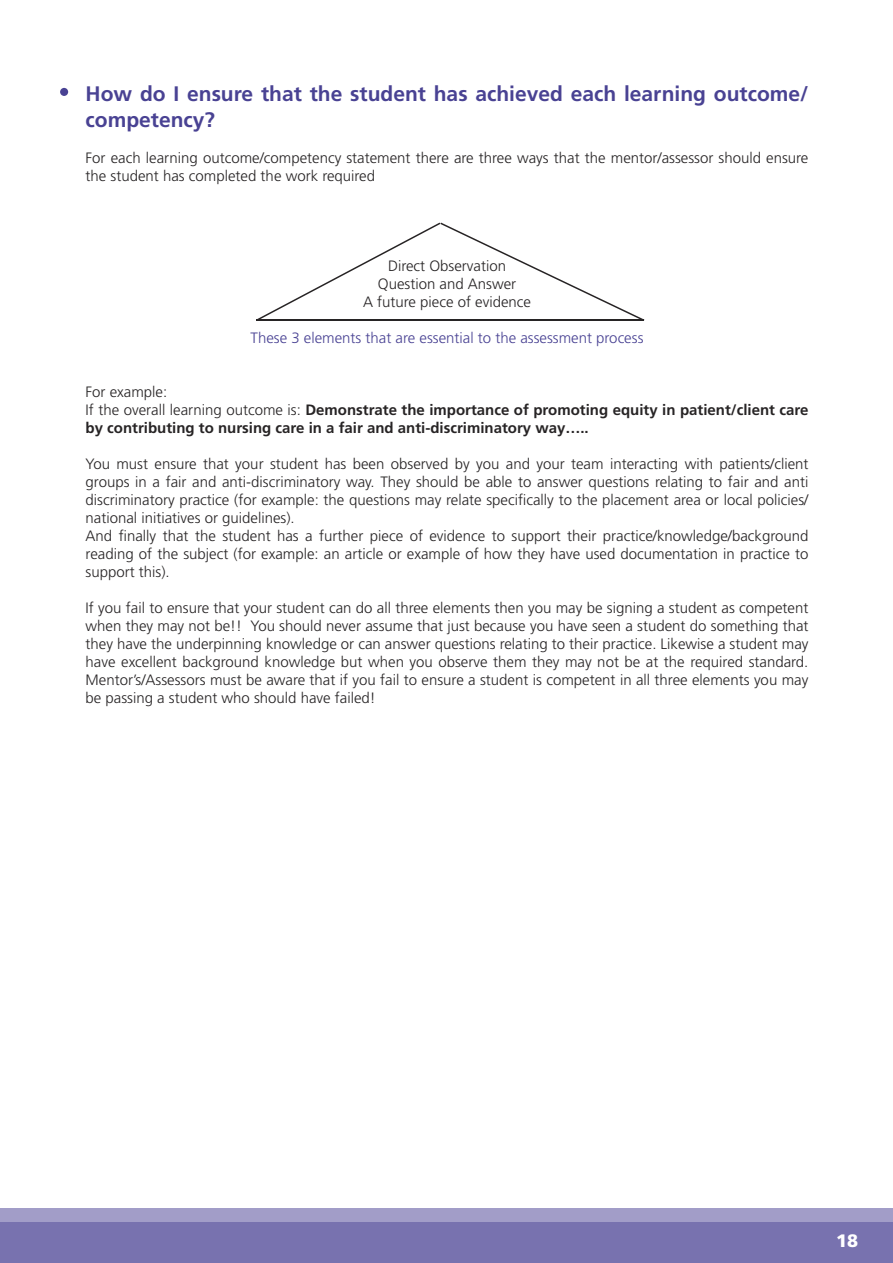
<style>
.page{position:relative;width:893px;height:1263px;background:#fff}
.page>*{position:absolute;margin:0;border:0;box-sizing:border-box;transform-origin:0 0}
.t1{font:700 21px/25.2px "Frutiger";color:#494293}
.t2{font:900 18px "Frutiger";color:#fff}
.t3{font:300 15px/18px "Frutiger";color:#272425}
.t4{font:700 15px/18px "Frutiger";color:#272425}
.t5{font:300 15px "Frutiger";color:#494293}
.s1{font-weight:300}
</style>
<div class="page">
<div style="left:0;top:1208px;width:893px;height:14px;background:#a29dc8"></div>
<div style="left:0;top:1222px;width:893px;height:41px;background:#7872af"></div>
<svg style="left:257px;top:223px;width:387px;height:98px"></svg>
<hr style="left:256px;top:319px;width:387px;height:2px;background:#272425">
<div style="left:60px;top:88px;width:8px;height:8px;background:#494293;border-radius:50%"></div>
<h1 class="t1" style="left:86px;top:81px;width:724px">How do I ensure that the student has achieved each learning outcome/ competency?</h1>
<p class="t3" style="left:86px;top:148px;width:724px">For each learning outcome/competency statement there are three ways that the mentor/assessor should ensure the student has completed the work required</p>
<p class="t3" style="left:363px;top:256px;width:170px;text-align:center">Direct Observation<br>Question and Answer<br>A future piece of evidence</p>
<p class="t5" style="left:251px;top:329px;width:394px">These 3 elements that are essential to the assessment process</p>
<p class="t4" style="left:86px;top:382px;width:724px"><span class="s1">For example:<br>If the overall learning outcome is:</span> Demonstrate the importance of promoting equity in patient/client care by contributing to nursing care in a fair and anti-discriminatory way…..</p>
<p class="t3" style="left:86px;top:454px;width:724px">You must ensure that your student has been observed by you and your team interacting with patients/client groups in a fair and anti-discriminatory way. They should be able to answer questions relating to fair and anti discriminatory practice (for example: the questions may relate specifically to the placement area or local policies/ national initiatives or guidelines).<br>And finally that the student has a further piece of evidence to support their practice/knowledge/background reading of the subject (for example: an article or example of how they have used documentation in practice to support this).</p>
<p class="t3" style="left:86px;top:598px;width:724px;text-align:justify">If you fail to ensure that your student can do all three elements then you may be signing a student as competent when they may not be!! You should never assume that just because you have seen a student do something that they have the underpinning knowledge or can answer questions relating to their practice. Likewise a student may have excellent background knowledge but when you observe them they may not be at the required standard.<br>Mentor’s/Assessors must be aware that if you fail to ensure a student is competent in all three elements you may be passing a student who should have failed!</p>
<p class="t2" style="left:836px;top:1230px;width:24px">18</p>
</div>
